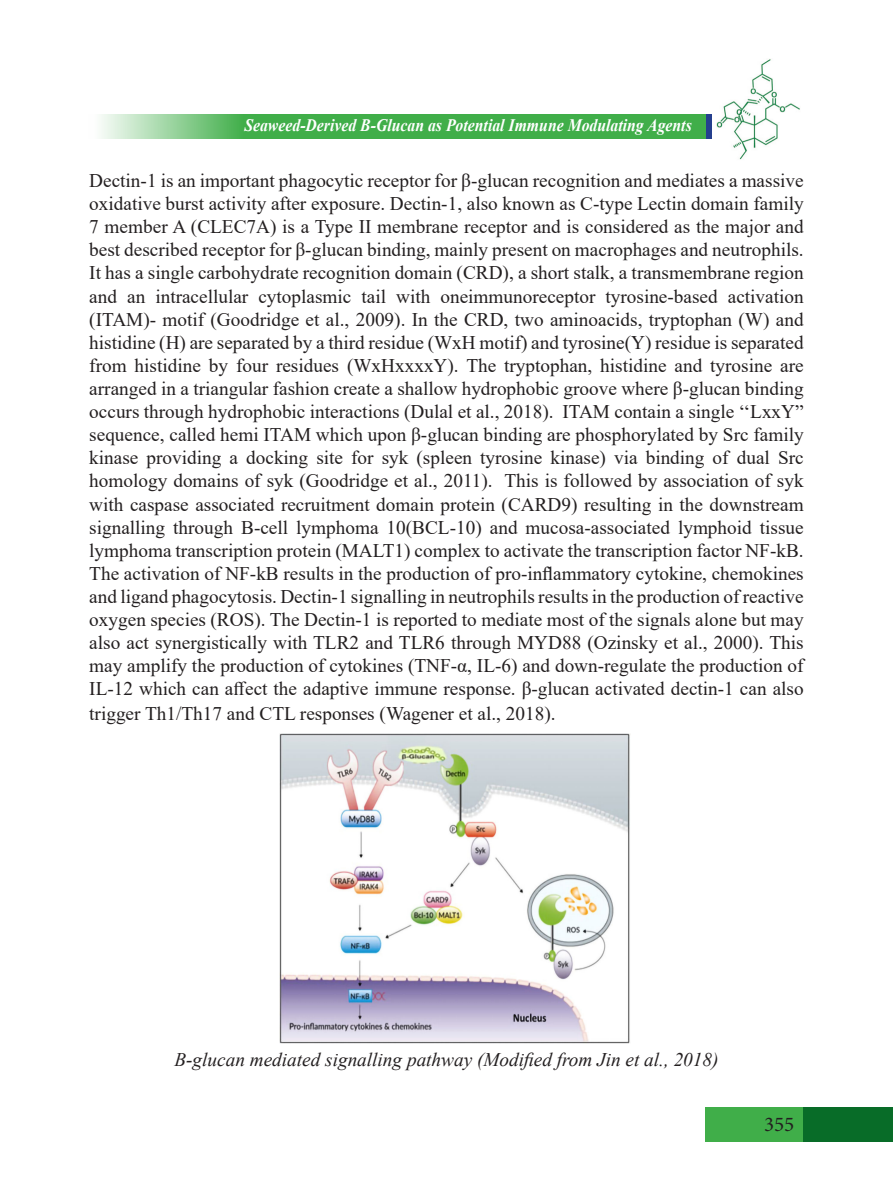
<style>
.page{position:relative;width:893px;height:1191px;background:#fff}
.page>*{position:absolute;margin:0;border:0;box-sizing:border-box;transform-origin:0 0}
.t1{font:21px "Minion Pro";color:#231f20}
.running_matter{font:19.25px/23.1px "Times New Roman";color:#231f20;text-align:justify}
.running_matter-2{font:italic 19.25px "Times New Roman";color:#231f20}
.running_matter-3{font:italic 700 17.5px "Times New Roman";color:#fff;scale:.9 1}
</style>
<div class="page">
<img style="left:716px;top:59px;width:84px;height:101px">
<svg style="left:101px;top:114px;width:605px;height:25px;background:#55b65d"></svg>
<div style="left:706px;top:114px;width:6px;height:25px;background:#253f8e"></div>
<div style="left:794px;top:1107px;width:99px;height:34px;background:#086c28"></div>
<div style="left:705px;top:1107px;width:98px;height:34px;background:#40ae49"></div>
<img style="left:280px;top:733px;width:350px;height:310px">
<p class="running_matter-3" style="left:244px;top:113px;width:499px">Seaweed-Derived Β-Glucan as Potential Immune Modulating Agents</p>
<p class="running_matter" style="left:89px;top:168px;width:716px">Dectin-1 is an important phagocytic receptor for β-glucan recognition and mediates a massive oxidative burst activity after exposure. Dectin-1, also known as C-type Lectin domain family 7 member A (CLEC7A) is a Type II membrane receptor and is considered as the major and best described receptor for β-glucan binding, mainly present on macrophages and neutrophils.<br>It has a single carbohydrate recognition domain (CRD), a short stalk, a transmembrane region and an intracellular cytoplasmic tail with oneimmunoreceptor tyrosine-based activation (ITAM)- motif (Goodridge et al., 2009). In the CRD, two aminoacids, tryptophan (W) and histidine (H) are separated by a third residue (WxH motif) and tyrosine(Y) residue is separated from histidine by four residues (WxHxxxxY). The tryptophan, histidine and tyrosine are arranged in a triangular fashion create a shallow hydrophobic groove where β-glucan binding occurs through hydrophobic interactions (Dulal et al., 2018). ITAM contain a single ‘‘LxxY” sequence, called hemi ITAM which upon β-glucan binding are phosphorylated by Src family kinase providing a docking site for syk (spleen tyrosine kinase) via binding of dual Src homology domains of syk (Goodridge et al., 2011). This is followed by association of syk with caspase associated recruitment domain protein (CARD9) resulting in the downstream signalling through B-cell lymphoma 10(BCL-10) and mucosa-associated lymphoid tissue lymphoma transcription protein (MALT1) complex to activate the transcription factor NF-kB.<br>The activation of NF-kB results in the production of pro-inflammatory cytokine, chemokines and ligand phagocytosis. Dectin-1 signalling in neutrophils results in the production of reactive oxygen species (ROS). The Dectin-1 is reported to mediate most of the signals alone but may also act synergistically with TLR2 and TLR6 through MYD88 (Ozinsky et al., 2000). This may amplify the production of cytokines (TNF-α, IL-6) and down-regulate the production of IL-12 which can affect the adaptive immune response. β-glucan activated dectin-1 can also trigger Th1/Th17 and CTL responses (Wagener et al., 2018).</p>
<p class="running_matter-2" style="left:174px;top:1046px;width:546px">B-glucan mediated signalling pathway (Modified from Jin et al., 2018)</p>
<p class="t1" style="left:764px;top:1110px;width:32px">355</p>
</div>
